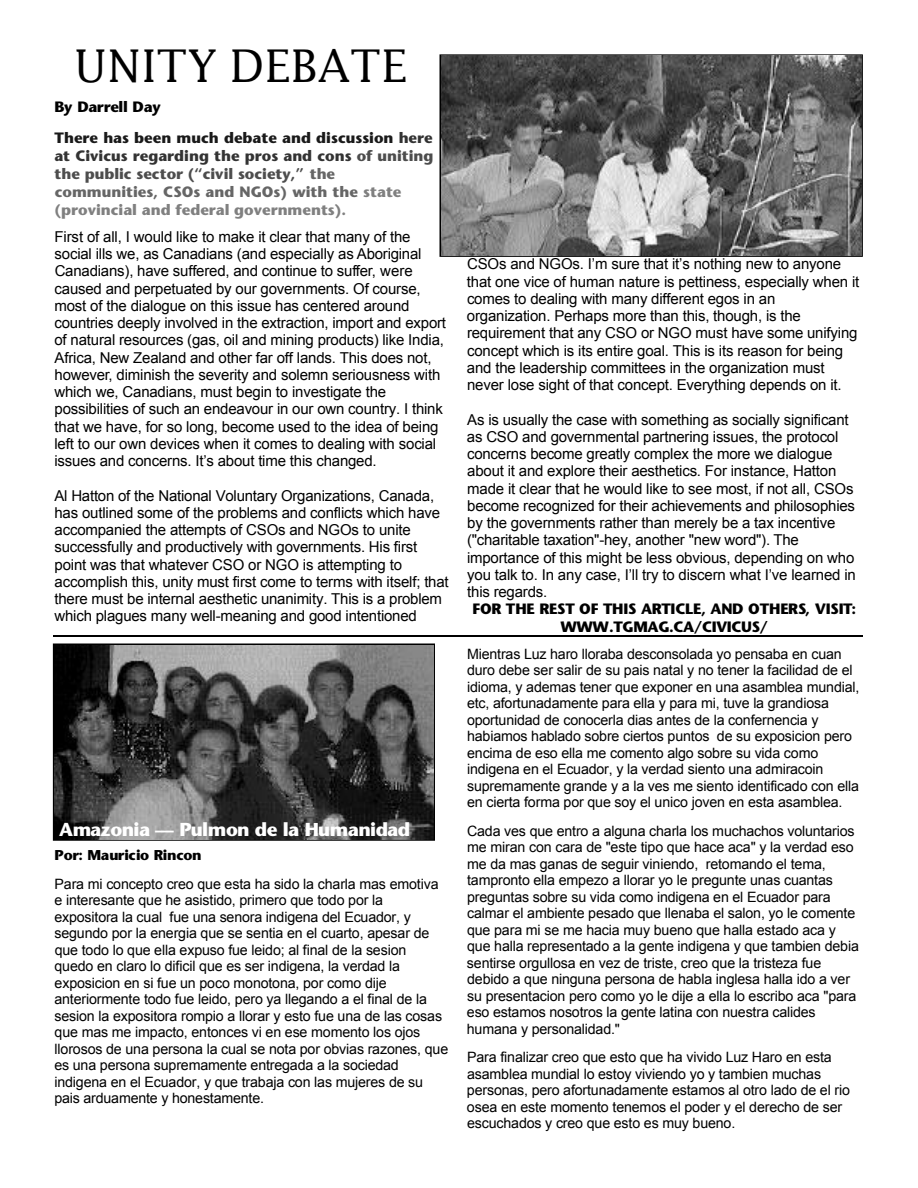
<style>
.page{position:relative;width:918px;height:1188px;background:#fff}
.page>*{position:absolute;margin:0;border:0;box-sizing:border-box;transform-origin:0 0}
.t1{font:45px "Lucida";color:#000}
.t2{font:700 18.75px "Stone Sans";letter-spacing:-.04em;color:#fff}
.t3{font:15px/17.2px "Arial";letter-spacing:-.01em;color:#000}
.t4{font:700 15px/18px "Stone Sans";color:#4d4d4d}
.t5{font:700 15px/17.2px "Stone Sans";letter-spacing:-.025em;color:#000;text-align:center}
.t6{font:14.25px/16.5px "Arial";letter-spacing:-.01em;color:#000}
.t7{font:700 14.25px "Stone Sans";letter-spacing:-.025em;color:#000}
.s1{color:#1a1a1a}
.s2{color:#333}
.s3{color:#666}
.s4{color:#808080}
</style>
<div class="page">
<div style="left:440px;top:54px;width:423px;height:203px;border:2px solid #000"></div>
<img style="left:441px;top:56px;width:420px;height:199px">
<div style="left:53px;top:644px;width:382px;height:197px;border:2px solid #000"></div>
<img style="left:54px;top:645px;width:380px;height:194px">
<hr style="left:53px;top:635px;width:810px;height:1px;background:#000">
<h1 class="t1" style="left:74px;top:47px;width:334px">UNITY DEBATE</h1>
<p class="t5" style="left:55px;top:99px;width:108px">By Darrell Day</p>
<p class="t4" style="left:54px;top:130px;width:381px"><span class="s1">There has been much debate and discussion</span> <span class="s2">here at Civicus regarding the pros and cons</span> of uniting the public sector (“civil society,” <span class="s3">the communities, CSOs and NGOs) with the</span> <span class="s4">state (provincial and federal governments).</span></p>
<p class="t3" style="left:54px;top:228px;width:393px">First of all, I would like to make it clear that many of the social ills we, as Canadians (and especially as A b o r i g i n a l Canadians), have suffered, and continue to suff e r, were caused and perpetuated by our governments. Of course, most of the dialogue on this issue has centered around countries deeply involved in the extraction, import and export of natural resources (gas, oil and mining products) like India, Africa, New Zealand and other far off lands. This does not,<br>h o w e v e r, diminish the severity and solemn seriousness with which we, Canadians, must begin to investigate the possibilities of such an endeavour in our own country. I think that we have, for so long, become used to the idea of being left to our own devices when it comes to dealing with social issues and concerns. It’s about time this changed.</p>
<p class="t3" style="left:54px;top:487px;width:396px">Al Hatton of the National Voluntary Organizations, Canada, has outlined some of the problems and conflicts which have accompanied the attempts of CSOs and NGOs to unite successfully and productively with governments. His first point was that whatever CSO or NGO is attempting to accomplish this, unity must first come to terms with itself; that there must be internal aesthetic unanimity. This is a problem which plagues many well-meaning and good intentioned</p>
<h2 class="t2" style="left:59px;top:822px;width:353px">Amazonia — Pulmon de la Humanidad</h2>
<p class="t7" style="left:54px;top:850px;width:149px">Por: Mauricio Rincon</p>
<p class="t6" style="left:54px;top:876px;width:395px">Para mi concepto creo que esta ha sido la charla mas emotiva e interesante que he asistido, primero que todo por la expositora la cual fue una senora indigena del Ecuador, y segundo por la energia que se sentia en el cuarto, apesar de que todo lo que ella expuso fue leido; al final de la sesion quedo en claro lo dificil que es ser indigena, la verdad la exposicion en si fue un poco monotona, por como dije anteriormente todo fue leido, pero ya llegando a el final de la sesion la expositora rompio a llorar y esto fue una de las cosas que mas me impacto, entonces vi en ese momento los ojos llorosos de una persona la cual se nota por obvias razones, que es una persona supremamente entregada a la sociedad indigena en el Ecuador, y que trabaja con las mujeres de su pais arduamente y honestamente.</p>
<p class="t3" style="left:467px;top:255px;width:394px">CSOs and NGOs. I’m sure that it’s nothing new to anyone that one vice of human nature is pettiness, especially when it comes to dealing with many different egos in an organization. Perhaps more than this, though, is the requirement that any CSO or NGO must have some unifying concept which is its entire goal. This is its reason for being and the leadership committees in the organization must never lose sight of that concept. Everything depends on it.</p>
<p class="t3" style="left:467px;top:411px;width:390px">As is usually the case with something as socially significant as CSO and governmental partnering issues, the protocol concerns become greatly complex the more we dialogue about it and explore their aesthetics. For instance, Hatton made it clear that he would like to see most, if not all, CSOs become recognized for their achievements and philosophies by the governments rather than merely be a tax incentive ("charitable taxation"-hey, another "new word"). T h e importance of this might be less obvious, depending on who you talk to. In any case, I’ll try to discern what I’ve learned in this regards.</p>
<p class="t5" style="left:473px;top:602px;width:385px">FOR THE REST OF THIS ARTICLE, AND OTHERS, VISIT:<br>W W W. T G M A G . C A / C I V I C U S /</p>
<p class="t6" style="left:467px;top:646px;width:394px">Mientras Luz haro lloraba desconsolada yo pensaba en cuan duro debe ser salir de su pais natal y no tener la facilidad de el idioma, y ademas tener que exponer en una asamblea mundial, etc, afortunadamente para ella y para mi, tuve la grandiosa oportunidad de conocerla dias antes de la confernencia y habiamos hablado sobre ciertos puntos de su exposicion pero encima de eso ella me comento algo sobre su vida como indigena en el Ecuador, y la verdad siento una admiracoin supremamente grande y a la ves me siento identificado con ella en cierta forma por que soy el unico joven en esta asamblea.</p>
<p class="t6" style="left:467px;top:823px;width:394px">Cada ves que entro a alguna charla los muchachos voluntarios me miran con cara de "este tipo que hace aca" y la verdad eso me da mas ganas de seguir viniendo, retomando el tema, tampronto ella empezo a llorar yo le pregunte unas cuantas preguntas sobre su vida como indigena en el Ecuador para calmar el ambiente pesado que llenaba el salon, yo le comente que para mi se me hacia muy bueno que halla estado aca y que halla representado a la gente indigena y que tambien debia sentirse orgullosa en vez de triste, creo que la tristeza fue debido a que ninguna persona de habla inglesa halla ido a ver su presentacion pero como yo le dije a ella lo escribo aca "para eso estamos nosotros la gente latina con nuestra calides humana y personalidad."</p>
<p class="t6" style="left:467px;top:1049px;width:384px">Para finalizar creo que esto que ha vivido Luz Haro en esta asamblea mundial lo estoy viviendo yo y tambien muchas personas, pero afortunadamente estamos al otro lado de el rio osea en este momento tenemos el poder y el derecho de ser escuchados y creo que esto es muy bueno.</p>
</div>
